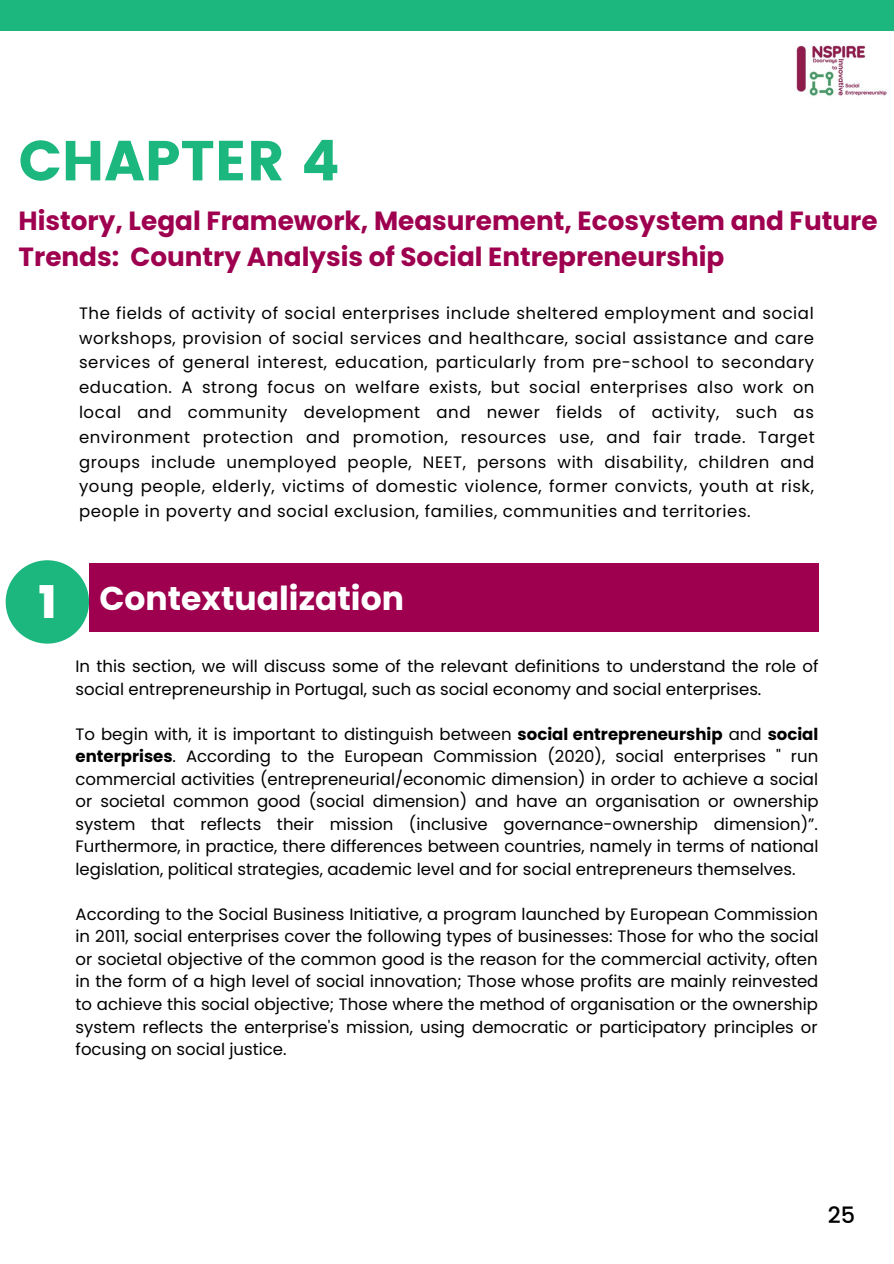
<style>
.page{position:relative;width:894px;height:1264px;background:#fff}
.page>*{position:absolute;margin:0;border:0;box-sizing:border-box;transform-origin:0 0}
.t1{font:56.25px "Poppins";color:#1cb67f}
.t2{font:700 33px "Poppins";color:#fff}
.t3{font:700 26.25px/36px "Poppins";color:#9e004f}
.t4{font:500 22.5px "Poppins";color:#000}
.t5{font:16.5px/22.5px "Poppins";color:#000;text-align:justify}
.s1{font-weight:800;font-size:45px}
.s2{font-weight:700}
</style>
<div class="page">
<div style="left:0;top:0;width:893px;height:31px;background:#1cb67f"></div>
<div style="left:6px;top:560px;width:83px;height:83px;background:#1cb67f;border-radius:50%"></div>
<div style="left:89px;top:563px;width:729px;height:69px;background:#9e004f"></div>
<img style="left:796px;top:45px;width:91px;height:51px">
<h1 class="t1" style="left:19px;top:128px;width:322px">CHAPTER 4</h1>
<h3 class="t3" style="left:19px;top:203px;width:860px">History, Legal Framework, Measurement, Ecosystem and Future<br>Trends: Country Analysis of Social Entrepreneurship</h3>
<p class="t5" style="left:79px;top:301px;width:737px;line-height:24.8px">The fields of activity of social enterprises include sheltered employment and social workshops, provision of social services and healthcare, social assistance and care services of general interest, education, particularly from pre-school to secondary education. A strong focus on welfare exists, but social enterprises also work on local and community development and newer fields of activity, such as environment protection and promotion, resources use, and fair trade. Target groups include unemployed people, NEET, persons with disability, children and young people, elderly, victims of domestic violence, former convicts, youth at risk, people in poverty and social exclusion, families, communities and territories.</p>
<h2 class="t2" style="left:39px;top:575px;width:366px"><span class="s1">1</span> Contextualization</h2>
<p class="t5" style="left:76px;top:655px;width:744px">In this section, we will discuss some of the relevant definitions to understand the role of social entrepreneurship in Portugal, such as social economy and social enterprises.</p>
<p class="t5" style="left:76px;top:722px;width:744px">To begin with, it is important to distinguish between <span class="s2">social entrepreneurship</span> and <span class="s2">social enterprises</span>. According to the European Commission (2020), social enterprises " run commercial activities (entrepreneurial/economic dimension) in order to achieve a social or societal common good (social dimension) and have an organisation or ownership system that reflects their mission (inclusive governance-ownership dimension)”.<br>Furthermore, in practice, there differences between countries, namely in terms of national legislation, political strategies, academic level and for social entrepreneurs themselves.</p>
<p class="t5" style="left:76px;top:902px;width:744px">According to the Social Business Initiative, a program launched by European Commission in 2011, social enterprises cover the following types of businesses: Those for who the social or societal objective of the common good is the reason for the commercial activity, often in the form of a high level of social innovation; Those whose profits are mainly reinvested to achieve this social objective; Those where the method of organisation or the ownership system reflects the enterprise's mission, using democratic or participatory principles or focusing on social justice.</p>
<h3 class="t4" style="left:827px;top:1198px;width:29px">25</h3>
</div>
